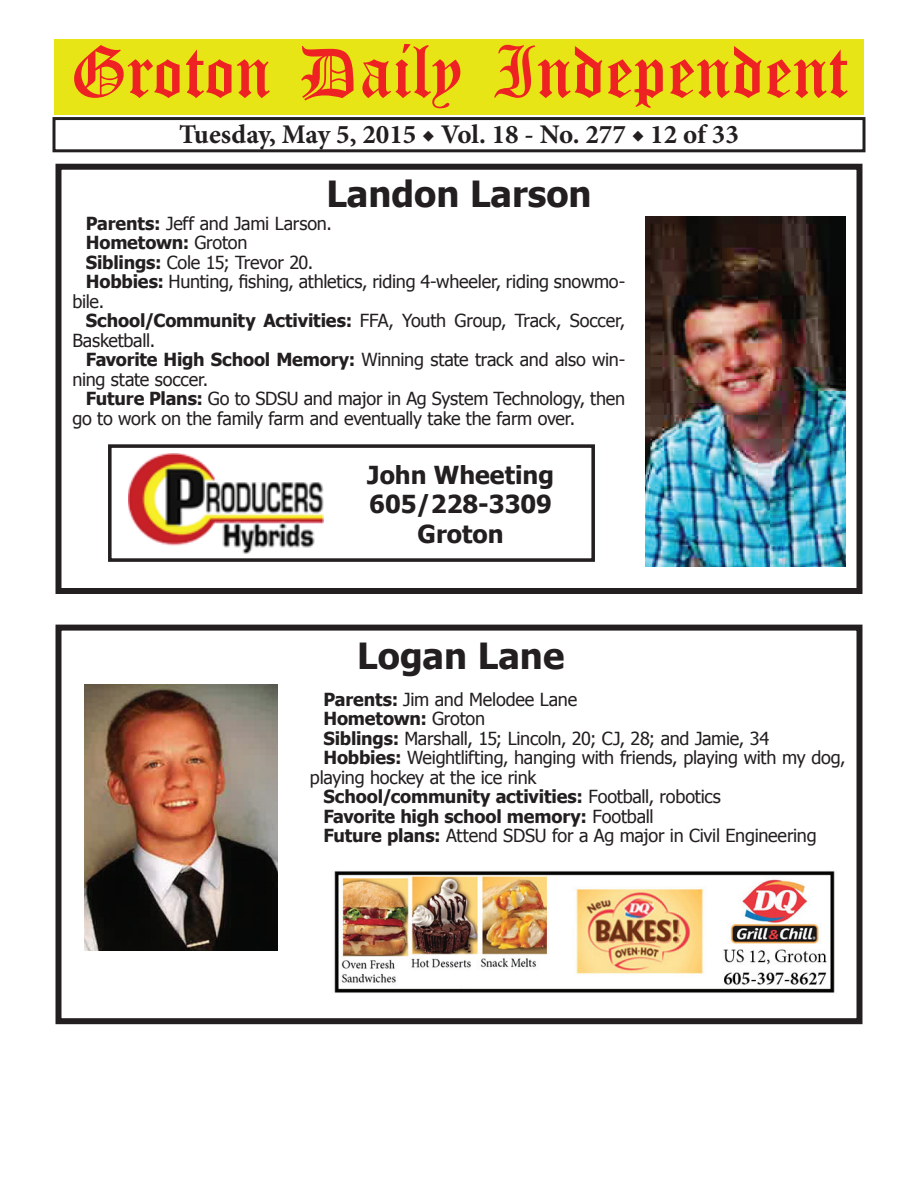
<style>
.page{position:relative;width:918px;height:1188px;background:#fff}
.page>*{position:absolute;margin:0;border:0;box-sizing:border-box;transform-origin:0 0}
.t1{font:54px "Old English Five";color:#ee2123}
.t2{font:700 36px "Tahoma";color:#231f20}
.t3{font:700 27px "Minion Pro";color:#231f20}
.t4{font:700 24.75px/29.7px "Tahoma";color:#231f20;text-align:center}
.t5{font:18px "Tahoma";letter-spacing:-.015em;color:#231f20}
.t6{font:700 18px "Tahoma";letter-spacing:-.01em;color:#231f20}
.s1{font-weight:700}
.s2{font-weight:400}
</style>
<div class="page">
<div style="left:52px;top:117px;width:814px;height:35px;border:3px solid #231f20"></div>
<div style="left:54px;top:40px;width:810px;height:75px;background:#e7e515"></div>
<div style="left:56px;top:164px;width:806px;height:430px;border:6px solid #231f20"></div>
<img style="left:645px;top:216px;width:201px;height:351px">
<div style="left:108px;top:444px;width:487px;height:118px;border:4px solid #231f20"></div>
<img style="left:129px;top:453px;width:195px;height:101px">
<div style="left:56px;top:625px;width:806px;height:399px;border:6px solid #231f20"></div>
<img style="left:85px;top:684px;width:192px;height:267px">
<img style="left:334px;top:871px;width:501px;height:122px">
<h1 class="t1" style="left:70px;top:47px;width:779px">Groton Daily Independent</h1>
<h3 class="t3" style="left:179px;top:116px;width:561px">Tuesday, May 5, 2015 ◆ Vol. 18 - No. 277 ◆ 12 of 33</h3>
<h2 class="t2" style="left:326px;top:169px;width:267px">Landon Larson</h2>
<p class="t5" style="left:86px;top:211px;width:248px"><span class="s1">Parents:</span> Jeff and Jami Larson.</p>
<p class="t6" style="left:86px;top:230px;width:163px">Hometown: <span class="s2">Groton</span></p>
<p class="t5" style="left:86px;top:250px;width:229px"><span class="s1">Siblings:</span> Cole 15; Trevor 20.</p>
<p class="t5" style="left:86px;top:270px;width:541px"><span class="s1">Hobbies:</span> Hunting, fishing, athletics, riding 4-wheeler, riding snowmo-</p>
<p class="t5" style="left:72px;top:289px;width:33px">bile.</p>
<p class="t5" style="left:86px;top:309px;width:541px"><span class="s1">School/Community Activities:</span> FFA, Youth Group, Track, Soccer,</p>
<p class="t5" style="left:72px;top:328px;width:84px">Basketball.</p>
<p class="t5" style="left:86px;top:348px;width:541px"><span class="s1">Favorite High School Memory:</span> Winning state track and also win-</p>
<p class="t5" style="left:72px;top:367px;width:137px">ning state soccer.</p>
<p class="t5" style="left:86px;top:387px;width:541px"><span class="s1">Future Plans:</span> Go to SDSU and major in Ag System Technology, then</p>
<p class="t5" style="left:72px;top:406px;width:504px">go to work on the family farm and eventually take the farm over.</p>
<h3 class="t4" style="left:367px;top:458px;width:188px">John Wheeting<br>605/228-3309<br>Groton</h3>
<h2 class="t2" style="left:357px;top:631px;width:209px">Logan Lane</h2>
<p class="t5" style="left:323px;top:687px;width:255px"><span class="s1">Parents:</span> Jim and Melodee Lane</p>
<p class="t6" style="left:323px;top:706px;width:163px">Hometown: <span class="s2">Groton</span></p>
<p class="t5" style="left:323px;top:726px;width:447px"><span class="s1">Siblings:</span> Marshall, 15; Lincoln, 20; CJ, 28; and Jamie, 34</p>
<p class="t5" style="left:323px;top:746px;width:524px"><span class="s1">Hobbies:</span> Weightlifting, hanging with friends, playing with my dog,</p>
<p class="t5" style="left:310px;top:765px;width:228px">playing hockey at the ice rink</p>
<p class="t6" style="left:323px;top:784px;width:399px">School/community activities: <span class="s2">Football, robotics</span></p>
<p class="t6" style="left:323px;top:804px;width:332px">Favorite high school memory: <span class="s2">Football</span></p>
<p class="t5" style="left:323px;top:824px;width:495px"><span class="s1">Future plans:</span> Attend SDSU for a Ag major in Civil Engineering</p>
</div>
